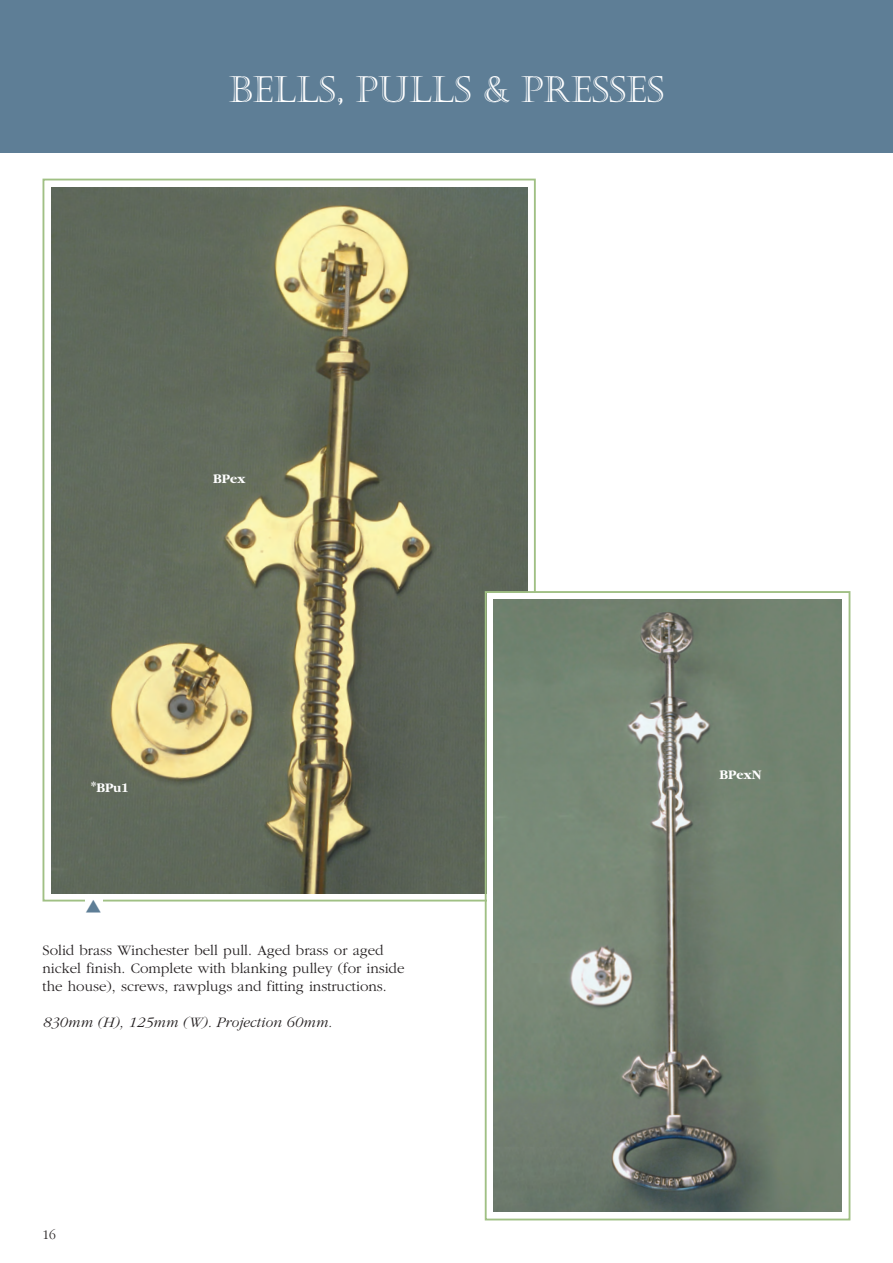
<style>
.page{position:relative;width:893px;height:1263px;background:#fff}
.page>*{position:absolute;margin:0;border:0;box-sizing:border-box;transform-origin:0 0}
.t1{font:36px "Castellar";color:#fff}
.t2{font:300 15px/18px "Garamond";color:#231f20}
.t3{font:italic 300 15px "Garamond";color:#231f20}
.t4{font:700 13.5px "Garamond";color:#fff}
.t5{font:300 13.5px "Garamond";color:#231f20}
.s1{font-size:16.5px}
</style>
<div class="page">
<div style="left:0;top:0;width:893px;height:153px;background:#5e7e96"></div>
<img style="left:51px;top:187px;width:476px;height:706px">
<div style="left:487px;top:593px;width:362px;height:625px;background:#fff"></div>
<div style="left:485px;top:591px;width:365px;height:629px;border:2px solid #a0c084"></div>
<img style="left:493px;top:600px;width:349px;height:612px">
<h1 class="t1" style="left:229px;top:69px;width:437px">BELLS, PULLS &amp; PRESSES</h1>
<p class="t4" style="left:213px;top:473px;width:34px">BPex</p>
<p class="t4" style="left:91px;top:782px;width:40px"><span class="s1">*</span>BPu1</p>
<p class="t2" style="left:43px;top:942px;width:363px">Solid brass Winchester bell pull. Aged brass or aged nickel finish. Complete with blanking pulley (for inside the house), screws, rawplugs and fitting instructions.</p>
<p class="t3" style="left:43px;top:1016px;width:291px">830mm (H), 125mm (W). Projection 60mm.</p>
<p class="t5" style="left:43px;top:1229px;width:15px">16</p>
<p class="t4" style="left:720px;top:770px;width:43px">BPexN</p>
</div>
